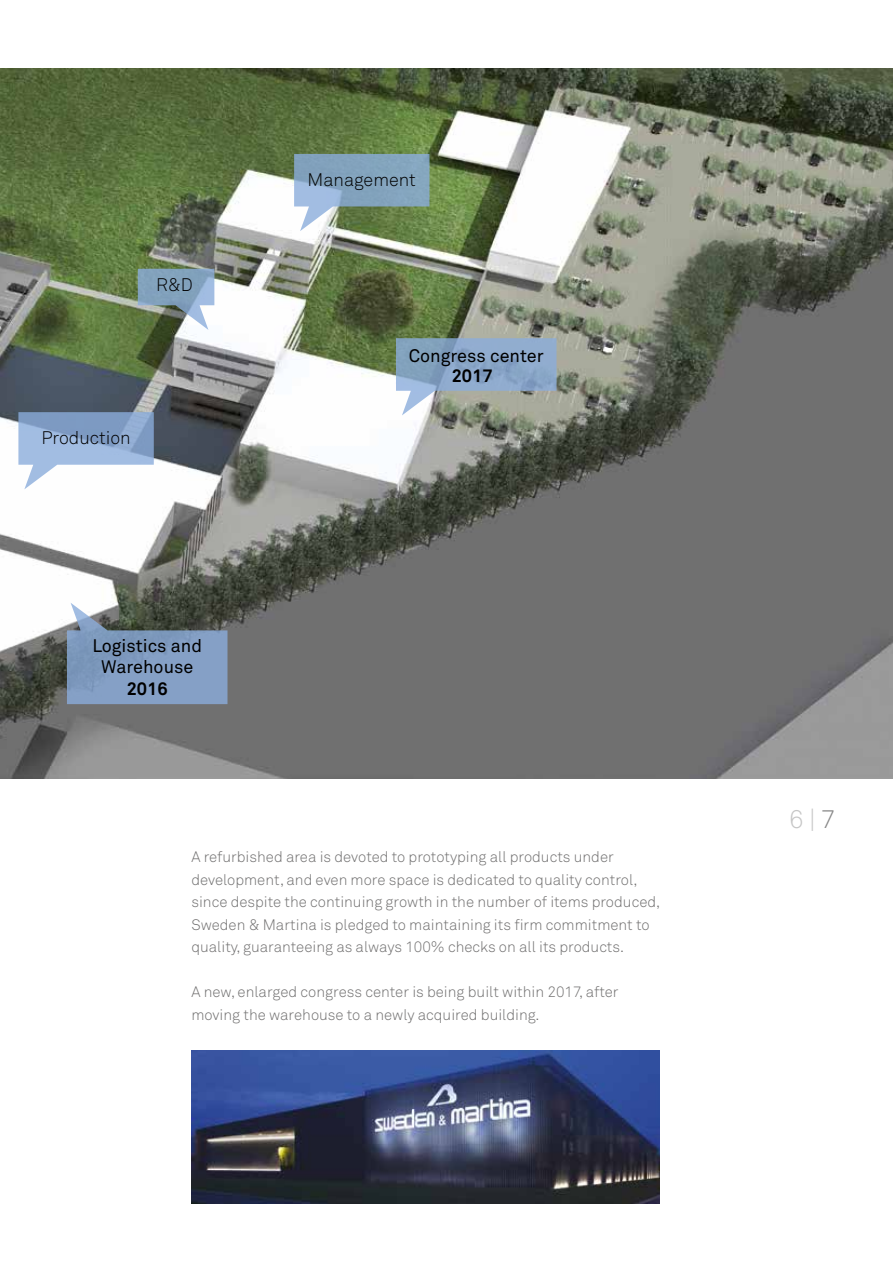
<style>
.page{position:relative;width:893px;height:1263px;background:#fff}
.page>*{position:absolute;margin:0;border:0;box-sizing:border-box;transform-origin:0 0}
.t1{font:300 25.5px "Akkurat";color:#c6c6c6}
.t2{font:18px/21.6px "Akkurat";color:#000;text-align:center}
.t3{font:300 18px "Akkurat";color:#000}
.t4{font:700 18px "Akkurat";color:#000}
.t5{font:300 15px/22.5px "Akkurat";color:#706f6f}
.s1{color:#878787}
</style>
<div class="page">
<img style="left:0;top:68px;width:893px;height:710px">
<img style="left:191px;top:1050px;width:469px;height:153px">
<svg style="left:396px;top:338px;width:160px;height:77px;background:#94a9bc"></svg>
<svg style="left:67px;top:603px;width:160px;height:101px;background:#798fa8"></svg>
<svg style="left:18px;top:412px;width:136px;height:77px"></svg>
<svg style="left:138px;top:269px;width:76px;height:61px;background:#8aa1ad"></svg>
<svg style="left:294px;top:154px;width:135px;height:77px;background:#87a4ab"></svg>
<p class="t3" style="left:156px;top:274px;width:38px">R&amp;D</p>
<p class="t3" style="left:41px;top:427px;width:91px">Production</p>
<p class="t2" style="left:92px;top:635px;width:111px">Logistics and<br>Warehouse</p>
<p class="t4" style="left:127px;top:677px;width:43px">2016</p>
<p class="t3" style="left:308px;top:169px;width:110px">Management</p>
<p class="t2" style="left:409px;top:345px;width:136px">Congress center</p>
<p class="t4" style="left:452px;top:364px;width:43px">2017</p>
<p class="t5" style="left:191px;top:846px;width:470px">A refurbished area is devoted to prototyping all products under development, and even more space is dedicated to quality control, since despite the continuing growth in the number of items produced, Sweden &amp; Martina is pledged to maintaining its firm commitment to quality, guaranteeing as always 100% checks on all its products.</p>
<p class="t5" style="left:191px;top:981px;width:429px">A new, enlarged congress center is being built within 2017, after moving the warehouse to a newly acquired building.</p>
<h1 class="t1" style="left:789px;top:804px;width:48px">6 | <span class="s1">7</span></h1>
</div>
